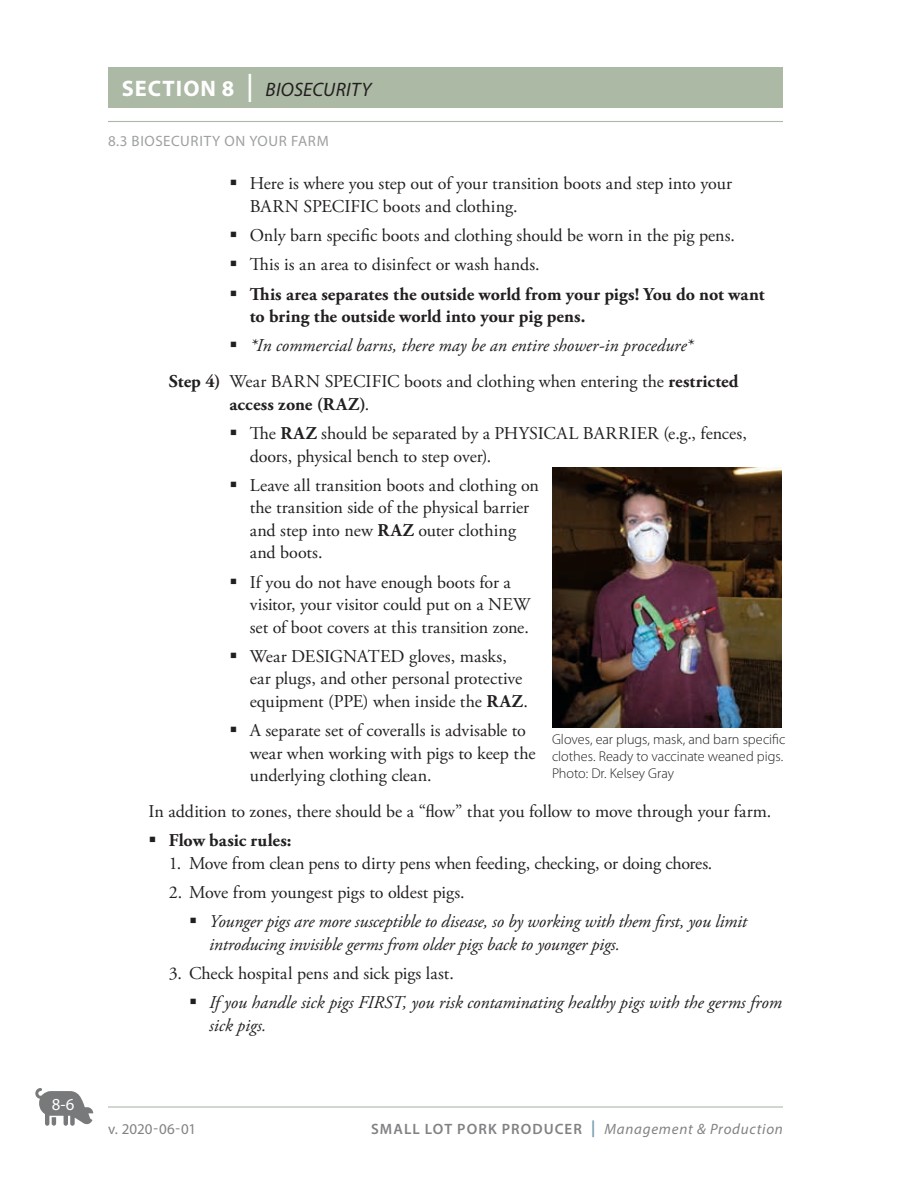
<style>
.page{position:relative;width:918px;height:1188px;background:#fff}
.page>*{position:absolute;margin:0;border:0;box-sizing:border-box;transform-origin:0 0}
.t1{font:italic 19.5px "Myriad Pro";letter-spacing:.015em;color:#231f20}
.t2{font:18px/22.5px "Adobe Garamond Pro";letter-spacing:-.005em;color:#231f20}
.t3{font:italic 18px/22.5px "Adobe Garamond Pro";letter-spacing:-.005em;color:#231f20}
.t4{font:700 18px/22.5px "Adobe Garamond Pro";color:#231f20}
.t5{font:16.8px "Myriad Pro";color:#fff}
.t6{font:italic 15px "Myriad Pro";letter-spacing:.05em;color:#808285}
.t7{font:15px "Myriad Pro";letter-spacing:.04em;color:#9ea0a2}
.t8{font:15px "Myriad Pro";letter-spacing:.01em;color:#808285}
.t9{font:300 14.25px/17.2px "Myriad Pro";letter-spacing:-.005em;color:#231f20}
.s1{font-weight:700;font-style:normal;font-size:22.5px;color:#fff}
.s2{font-weight:700;font-style:normal;font-size:28.2px;color:#fff}
.s3{font-weight:700;font-style:normal}
.s4{font-style:normal}
.s5{font-weight:400}
.s6{font-weight:700}
.s7{font-weight:600;font-style:normal}
.s8{font-weight:700;font-style:normal;font-size:16.8px;color:#7d9eb5}
</style>
<div class="page">
<hr style="left:108px;top:1106px;width:675px;height:2px;background:#acb9a5">
<svg style="left:35px;top:1088px;width:58px;height:38px"></svg>
<hr style="left:108px;top:121px;width:675px;height:1px;background:#acb9a5">
<div style="left:108px;top:68px;width:675px;height:40px;background:#acb9a5"></div>
<img style="left:552px;top:468px;width:230px;height:259px">
<p class="t5" style="left:52px;top:1094px;width:24px">8-6</p>
<p class="t1" style="left:122px;top:78px;width:251px"><span class="s1">SECTION 8</span> <span class="s2">|</span> BIOSECURITY</p>
<p class="t7" style="left:108px;top:132px;width:222px">8.3 BIOSECURITY ON YOUR FARM</p>
<p class="t2" style="left:250px;top:173px;width:484px;text-indent:-20px">▪ Here is where you step out of your transition boots and step into your<br>BARN SPECIFIC boots and clothing.</p>
<p class="t2" style="left:230px;top:225px;width:507px">▪ Only barn specific boots and clothing should be worn in the pig pens.</p>
<p class="t2" style="left:230px;top:254px;width:312px">▪ This is an area to disinfect or wash hands.</p>
<p class="t4" style="left:250px;top:283px;width:516px;text-indent:-20px">▪ This area separates the outside world from your pigs! You do not want to bring the outside world into your pig pens.</p>
<p class="t3" style="left:169px;top:328px;width:571px;line-height:36px;text-indent:61px">▪ *In commercial barns, there may be an entire shower-in procedure*<br><span class="s3">Step 4)</span> <span class="s4">Wear BARN SPECIFIC boots and clothing when entering the</span> <span class="s3">restricted</span></p>
<p class="t4" style="left:230px;top:393px;width:141px">access zone (RAZ)<span class="s5">.</span></p>
<p class="t2" style="left:250px;top:423px;width:499px;text-indent:-20px">▪ The <span class="s6">RAZ</span> should be separated by a PHYSICAL BARRIER (e.g., fences, doors, physical bench to step over).</p>
<p class="t2" style="left:250px;top:475px;width:291px;text-indent:-20px">▪ Leave all transition boots and clothing on the transition side of the physical barrier and step into new <span class="s6">RAZ</span> outer clothing and boots.</p>
<p class="t2" style="left:250px;top:571px;width:282px;text-indent:-20px">▪ If you do not have enough boots for a visitor, your visitor could put on a NEW set of boot covers at this transition zone.</p>
<p class="t2" style="left:250px;top:646px;width:280px;text-indent:-20px">▪ Wear DESIGNATED gloves, masks, ear plugs, and other personal protective equipment (PPE) when inside the <span class="s6">RAZ</span>.</p>
<p class="t2" style="left:250px;top:720px;width:287px;text-indent:-20px">▪ A separate set of coveralls is advisable to wear when working with pigs to keep the underlying clothing clean.</p>
<p class="t2" style="left:148px;top:801px;width:624px">In addition to zones, there should be a “flow” that you follow to move through your farm.</p>
<p class="t4" style="left:148px;top:830px;width:145px">▪ Flow basic rules:</p>
<p class="t2" style="left:169px;top:853px;width:545px">1. Move from clean pens to dirty pens when feeding, checking, or doing chores.</p>
<p class="t2" style="left:169px;top:882px;width:298px">2. Move from youngest pigs to oldest pigs.</p>
<p class="t3" style="left:209px;top:911px;width:539px;text-indent:-20px">▪ Younger pigs are more susceptible to disease, so by working with them first, you limit introducing invisible germs from older pigs back to younger pigs.</p>
<p class="t2" style="left:169px;top:963px;width:287px">3. Check hospital pens and sick pigs last.</p>
<p class="t3" style="left:209px;top:992px;width:574px;text-indent:-20px">▪ If you handle sick pigs FIRST, you risk contaminating healthy pigs with the germs from sick pigs.</p>
<p class="t9" style="left:552px;top:730px;width:235px">Gloves, ear plugs, mask, and barn specific clothes. Ready to vaccinate weaned pigs.<br>Photo: Dr. Kelsey Gray</p>
<p class="t8" style="left:108px;top:1120px;width:90px">v. 2020-06-01</p>
<p class="t6" style="left:371px;top:1120px;width:413px"><span class="s7">SMALL LOT PORK PRODUCER</span> <span class="s8">|</span> Management &amp; Production</p>
</div>
